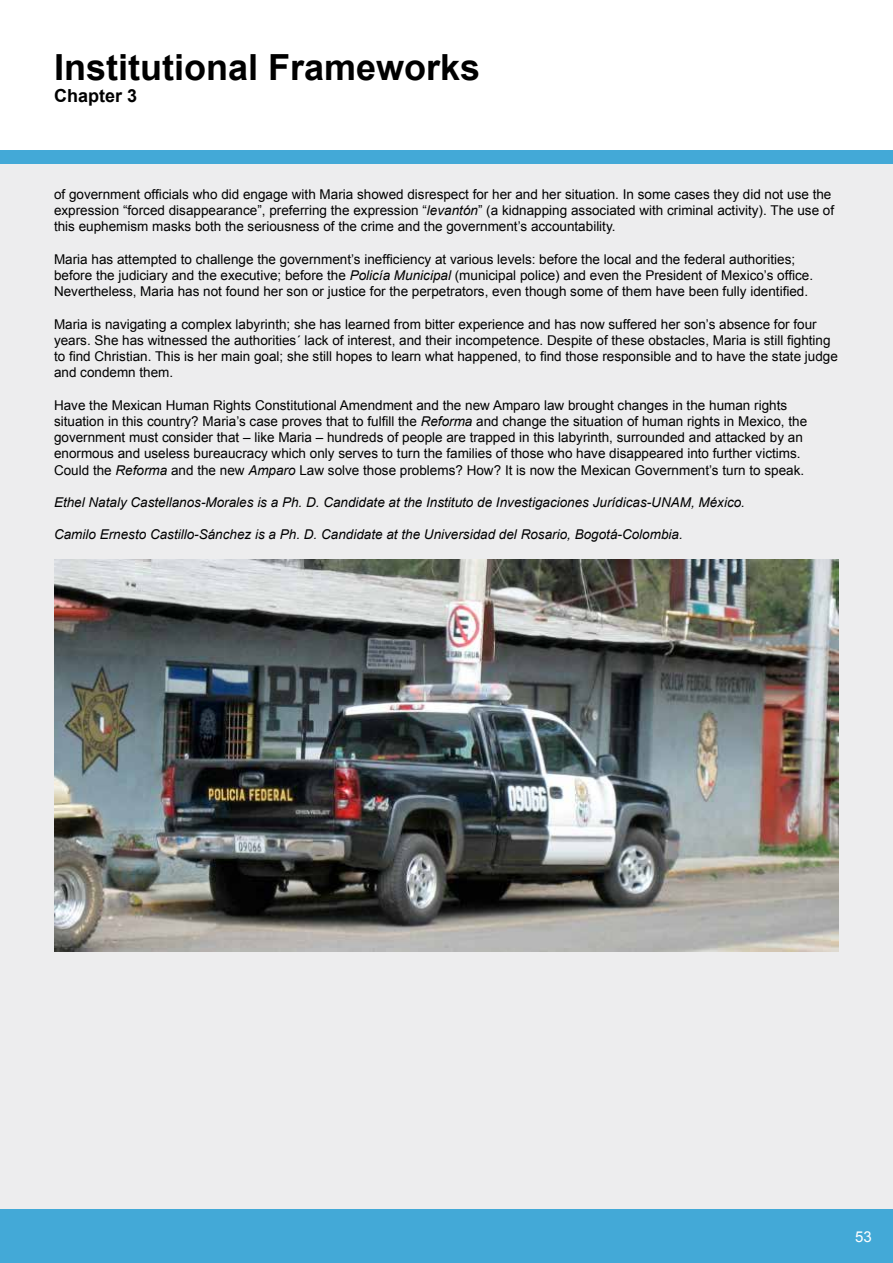
<style>
.page{position:relative;width:893px;height:1263px;background:#fff}
.page>*{position:absolute;margin:0;border:0;box-sizing:border-box;transform-origin:0 0}
.t1{font:700 36px "Arial";color:#000}
.t2{font:700 18px "Arial";color:#000}
.t3{font:15px "Arial";color:#fff}
.t4{font:13.5px/16.2px "Arial";color:#000}
.t5{font:italic 13.5px "Arial";color:#000}
.s1{font-style:italic}
</style>
<div class="page">
<div style="left:0;top:151px;width:893px;height:1112px;background:#ededee"></div>
<div style="left:0;top:1210px;width:893px;height:53px;background:#43a9d7"></div>
<div style="left:0;top:151px;width:893px;height:13px;background:#43a9d7"></div>
<img style="left:54px;top:559px;width:785px;height:392px">
<h1 class="t1" style="left:54px;top:44px;width:428px">Institutional Frameworks</h1>
<h2 class="t2" style="left:54px;top:83px;width:85px">Chapter 3</h2>
<p class="t4" style="left:54px;top:186px;width:782px">of government officials who did engage with Maria showed disrespect for her and her situation. In some cases they did not use the expression “forced disappearance”, preferring the expression “<span class="s1">levantón</span>” (a kidnapping associated with criminal activity). The use of this euphemism masks both the seriousness of the crime and the government’s accountability.</p>
<p class="t4" style="left:54px;top:251px;width:761px">Maria has attempted to challenge the government’s inefficiency at various levels: before the local and the federal authorities; before the judiciary and the executive; before the <span class="s1">Policía Municipal</span> (municipal police) and even the President of Mexico’s office.<br>Nevertheless, Maria has not found her son or justice for the perpetrators, even though some of them have been fully identified.</p>
<p class="t4" style="left:54px;top:316px;width:785px">Maria is navigating a complex labyrinth; she has learned from bitter experience and has now suffered her son’s absence for four years. She has witnessed the authorities´ lack of interest, and their incompetence. Despite of these obstacles, Maria is still fighting to find Christian. This is her main goal; she still hopes to learn what happened, to find those responsible and to have the state judge and condemn them.</p>
<p class="t4" style="left:54px;top:397px;width:755px">Have the Mexican Human Rights Constitutional Amendment and the new Amparo law brought changes in the human rights situation in this country? Maria’s case proves that to fulfill the <span class="s1">Reforma</span> and change the situation of human rights in Mexico, the government must consider that – like Maria – hundreds of people are trapped in this labyrinth, surrounded and attacked by an enormous and useless bureaucracy which only serves to turn the families of those who have disappeared into further victims.<br>Could the <span class="s1">Reforma</span> and the new <span class="s1">Amparo</span> Law solve those problems? How? It is now the Mexican Government’s turn to speak.</p>
<p class="t5" style="left:54px;top:493px;width:693px">Ethel Nataly Castellanos-Morales is a Ph. D. Candidate at the Instituto de Investigaciones Jurídicas-UNAM, México.</p>
<p class="t5" style="left:54px;top:526px;width:630px">Camilo Ernesto Castillo-Sánchez is a Ph. D. Candidate at the Universidad del Rosario, Bogotá-Colombia.</p>
<p class="t3" style="left:855px;top:1226px;width:18px">53</p>
</div>
